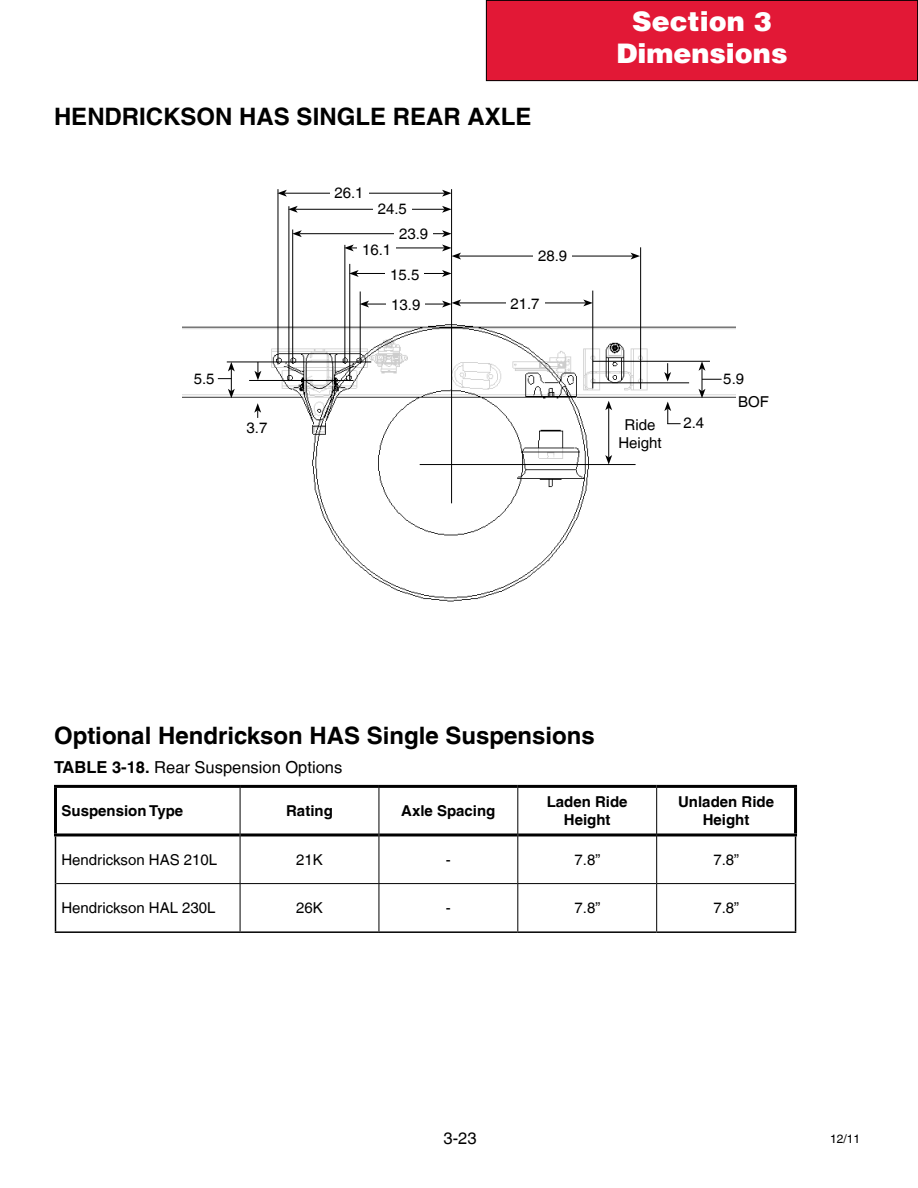
<style>
.page{position:relative;width:918px;height:1188px;background:#fff}
.page>*{position:absolute;margin:0;border:0;box-sizing:border-box;transform-origin:0 0}
.t1{font:900 27px/32.4px "Helvetica LT";color:#fff;text-align:center}
.t2{font:700 24px "Helvetica LT";color:#000}
.t3{font:16.5px "Helvetica LT";color:#000}
.t4{font:15px/24.9px "Helvetica LT";color:#000}
.t5{font:700 15px/18px "Helvetica LT";color:#000;text-align:center}
.t6{font:12px "Helvetica LT";color:#000}
.s1{font-weight:700}
</style>
<div class="page">
<div style="left:486px;top:0;width:432px;height:81px;background:#e21836"></div>
<div style="left:486px;top:0;width:432px;height:81px;border:1px solid #000"></div>
<img style="left:182px;top:310px;width:554px;height:292px">
<hr style="left:55px;top:836px;width:1px;height:48px;background:#000">
<hr style="left:795px;top:836px;width:1px;height:48px;background:#000">
<hr style="left:55px;top:884px;width:1px;height:47px;background:#000">
<hr style="left:795px;top:884px;width:1px;height:47px;background:#000">
<hr style="left:55px;top:931px;width:185px;height:2px;background:#000">
<hr style="left:240px;top:931px;width:139px;height:2px;background:#000">
<hr style="left:379px;top:931px;width:139px;height:2px;background:#000">
<hr style="left:518px;top:931px;width:139px;height:2px;background:#000">
<hr style="left:657px;top:931px;width:139px;height:2px;background:#000">
<hr style="left:54px;top:785px;width:186px;height:3px;background:#000">
<hr style="left:54px;top:788px;width:3px;height:45px;background:#000">
<hr style="left:240px;top:785px;width:139px;height:3px;background:#000">
<hr style="left:379px;top:785px;width:139px;height:3px;background:#000">
<hr style="left:518px;top:785px;width:139px;height:3px;background:#000">
<hr style="left:657px;top:785px;width:140px;height:3px;background:#000">
<hr style="left:794px;top:788px;width:3px;height:45px;background:#000">
<hr style="left:54px;top:833px;width:186px;height:3px;background:#000">
<hr style="left:240px;top:833px;width:139px;height:3px;background:#000">
<hr style="left:379px;top:833px;width:138px;height:3px;background:#000">
<hr style="left:518px;top:833px;width:138px;height:3px;background:#000">
<hr style="left:657px;top:833px;width:140px;height:3px;background:#000">
<hr style="left:240px;top:835px;width:1px;height:48px;background:#000">
<hr style="left:379px;top:835px;width:1px;height:48px;background:#000">
<hr style="left:517px;top:835px;width:1px;height:48px;background:#000">
<hr style="left:656px;top:835px;width:1px;height:48px;background:#000">
<hr style="left:56px;top:883px;width:184px;height:1px;background:#000">
<hr style="left:240px;top:883px;width:139px;height:1px;background:#000">
<hr style="left:240px;top:884px;width:1px;height:47px;background:#000">
<hr style="left:379px;top:883px;width:139px;height:1px;background:#000">
<hr style="left:379px;top:884px;width:1px;height:47px;background:#000">
<hr style="left:518px;top:883px;width:139px;height:1px;background:#000">
<hr style="left:517px;top:884px;width:1px;height:47px;background:#000">
<hr style="left:657px;top:883px;width:138px;height:1px;background:#000">
<hr style="left:656px;top:884px;width:1px;height:47px;background:#000">
<hr style="left:240px;top:788px;width:1px;height:47px;background:#000">
<hr style="left:379px;top:788px;width:1px;height:47px;background:#000">
<hr style="left:517px;top:788px;width:1px;height:47px;background:#000">
<hr style="left:656px;top:788px;width:1px;height:47px;background:#000">
<hr style="left:227px;top:362px;width:144px;height:1px;background:#000">
<hr style="left:249px;top:380px;width:104px;height:1px;background:#000">
<hr style="left:593px;top:361px;width:117px;height:1px;background:#000">
<hr style="left:593px;top:382px;width:96px;height:1px;background:#000">
<hr style="left:451px;top:189px;width:1px;height:314px;background:#000">
<hr style="left:420px;top:464px;width:216px;height:1px;background:#000">
<hr style="left:592px;top:291px;width:1px;height:97px;background:#000">
<hr style="left:640px;top:247px;width:1px;height:142px;background:#000">
<hr style="left:278px;top:189px;width:1px;height:176px;background:#000">
<hr style="left:289px;top:206px;width:1px;height:175px;background:#000">
<hr style="left:292px;top:230px;width:1px;height:134px;background:#000">
<hr style="left:344px;top:245px;width:1px;height:118px;background:#000">
<hr style="left:349px;top:264px;width:1px;height:117px;background:#000">
<hr style="left:360px;top:292px;width:1px;height:72px;background:#000">
<hr style="left:284px;top:193px;width:160px;height:1px;background:#000">
<svg style="left:277px;top:190px;width:10px;height:7px"></svg>
<svg style="left:442px;top:190px;width:10px;height:7px"></svg>
<hr style="left:295px;top:209px;width:149px;height:1px;background:#000">
<svg style="left:288px;top:206px;width:10px;height:7px"></svg>
<svg style="left:442px;top:206px;width:10px;height:7px"></svg>
<hr style="left:299px;top:233px;width:145px;height:1px;background:#000">
<svg style="left:292px;top:230px;width:10px;height:7px"></svg>
<svg style="left:442px;top:230px;width:10px;height:7px"></svg>
<hr style="left:351px;top:248px;width:93px;height:1px;background:#000">
<svg style="left:344px;top:244px;width:10px;height:7px"></svg>
<hr style="left:356px;top:273px;width:88px;height:1px;background:#000">
<svg style="left:349px;top:270px;width:10px;height:7px"></svg>
<svg style="left:442px;top:270px;width:10px;height:7px"></svg>
<hr style="left:367px;top:304px;width:77px;height:1px;background:#000">
<svg style="left:360px;top:301px;width:9px;height:7px"></svg>
<hr style="left:459px;top:256px;width:174px;height:1px;background:#000">
<svg style="left:442px;top:244px;width:19px;height:16px"></svg>
<svg style="left:631px;top:253px;width:9px;height:7px"></svg>
<hr style="left:459px;top:303px;width:127px;height:1px;background:#000">
<svg style="left:442px;top:299px;width:19px;height:9px"></svg>
<svg style="left:583px;top:299px;width:10px;height:7px"></svg>
<hr style="left:608px;top:408px;width:1px;height:49px;background:#000">
<svg style="left:605px;top:401px;width:7px;height:9px"></svg>
<svg style="left:605px;top:455px;width:7px;height:10px"></svg>
<div style="left:330px;top:180px;width:38px;height:24px;background:#fff"></div>
<div style="left:373px;top:197px;width:39px;height:24px;background:#fff"></div>
<div style="left:394px;top:224px;width:39px;height:19px;background:#fff"></div>
<div style="left:357px;top:238px;width:39px;height:23px;background:#fff"></div>
<div style="left:385px;top:262px;width:39px;height:24px;background:#fff"></div>
<div style="left:386px;top:293px;width:39px;height:23px;background:#fff"></div>
<div style="left:506px;top:292px;width:39px;height:24px;background:#fff"></div>
<div style="left:533px;top:244px;width:39px;height:24px;background:#fff"></div>
<div style="left:237px;top:416px;width:39px;height:23px;background:#fff"></div>
<div style="left:185px;top:367px;width:39px;height:24px;background:#fff"></div>
<div style="left:613px;top:412px;width:54px;height:44px;background:#fff"></div>
<div style="left:674px;top:411px;width:39px;height:24px;background:#fff"></div>
<div style="left:714px;top:367px;width:39px;height:23px;background:#fff"></div>
<svg style="left:218px;top:362px;width:17px;height:36px"></svg>
<svg style="left:254px;top:403px;width:7px;height:15px"></svg>
<svg style="left:699px;top:361px;width:23px;height:37px"></svg>
<svg style="left:664px;top:402px;width:17px;height:22px"></svg>
<svg style="left:664px;top:363px;width:7px;height:19px"></svg>
<svg style="left:254px;top:362px;width:7px;height:18px"></svg>
<h2 class="t2" style="left:54px;top:102px;width:274px">HENDRICKSON HAS Single</h2>
<h2 class="t2" style="left:393px;top:102px;width:35px">Rear</h2>
<h2 class="t2" style="left:467px;top:102px;width:49px">Axle</h2>
<p class="t4" style="left:334px;top:180px;width:31px">26. 1</p>
<p class="t4" style="left:194px;top:366px;width:22px">5.5</p>
<p class="t4" style="left:247px;top:415px;width:22px">3.7</p>
<p class="t4" style="left:399px;top:196px;width:31px;text-indent:-21px">24.5<br>23.9</p>
<p class="t4" style="left:390px;top:237px;width:31px;text-indent:-28px">16.1<br>15.5</p>
<p class="t4" style="left:391px;top:292px;width:31px">13.9</p>
<p class="t4" style="left:510px;top:292px;width:31px">21.7</p>
<p class="t4" style="left:538px;top:244px;width:31px">28.9</p>
<h1 class="t1" style="left:616px;top:4px;width:173px">Section 3<br>Dimensions</h1>
<p class="t4" style="left:618px;top:416px;width:45px;line-height:18px;text-align:center">Ride<br>Height</p>
<p class="t4" style="left:683px;top:411px;width:22px">2.4</p>
<p class="t4" style="left:738px;top:367px;width:32px;line-height:23.1px;text-indent:-15px">5.9<br>BOF</p>
<h2 class="t2" style="left:54px;top:721px;width:542px">Optional Hendrickson HAS Single Suspensions</h2>
<p class="t3" style="left:54px;top:758px;width:290px"><span class="s1">TABLE 3-18.</span> Rear Suspension Options</p>
<p class="t5" style="left:62px;top:802px;width:123px">Suspension Type</p>
<p class="t5" style="left:286px;top:802px;width:48px">Rating</p>
<p class="t5" style="left:401px;top:802px;width:96px">Axle Spacing</p>
<p class="t5" style="left:547px;top:793px;width:82px">Laden Ride<br>Height</p>
<p class="t5" style="left:678px;top:793px;width:97px">Unladen Ride<br>Height</p>
<p class="t4" style="left:61px;top:847px;width:157px">Hendrickson HAS 210L</p>
<p class="t4" style="left:296px;top:847px;width:28px">21K</p>
<p class="t4" style="left:446px;top:847px;width:6px">-</p>
<p class="t4" style="left:575px;top:847px;width:27px">7.8”</p>
<p class="t4" style="left:713px;top:847px;width:27px">7.8”</p>
<p class="t4" style="left:61px;top:896px;width:156px">Hendrickson HAL 230L</p>
<p class="t4" style="left:296px;top:896px;width:28px">26K</p>
<p class="t4" style="left:446px;top:896px;width:6px">-</p>
<p class="t4" style="left:575px;top:896px;width:27px">7.8”</p>
<p class="t4" style="left:713px;top:896px;width:27px">7.8”</p>
<p class="t3" style="left:444px;top:1129px;width:35px">3-23</p>
<p class="t6" style="left:830px;top:1131px;width:32px">12/11</p>
</div>
